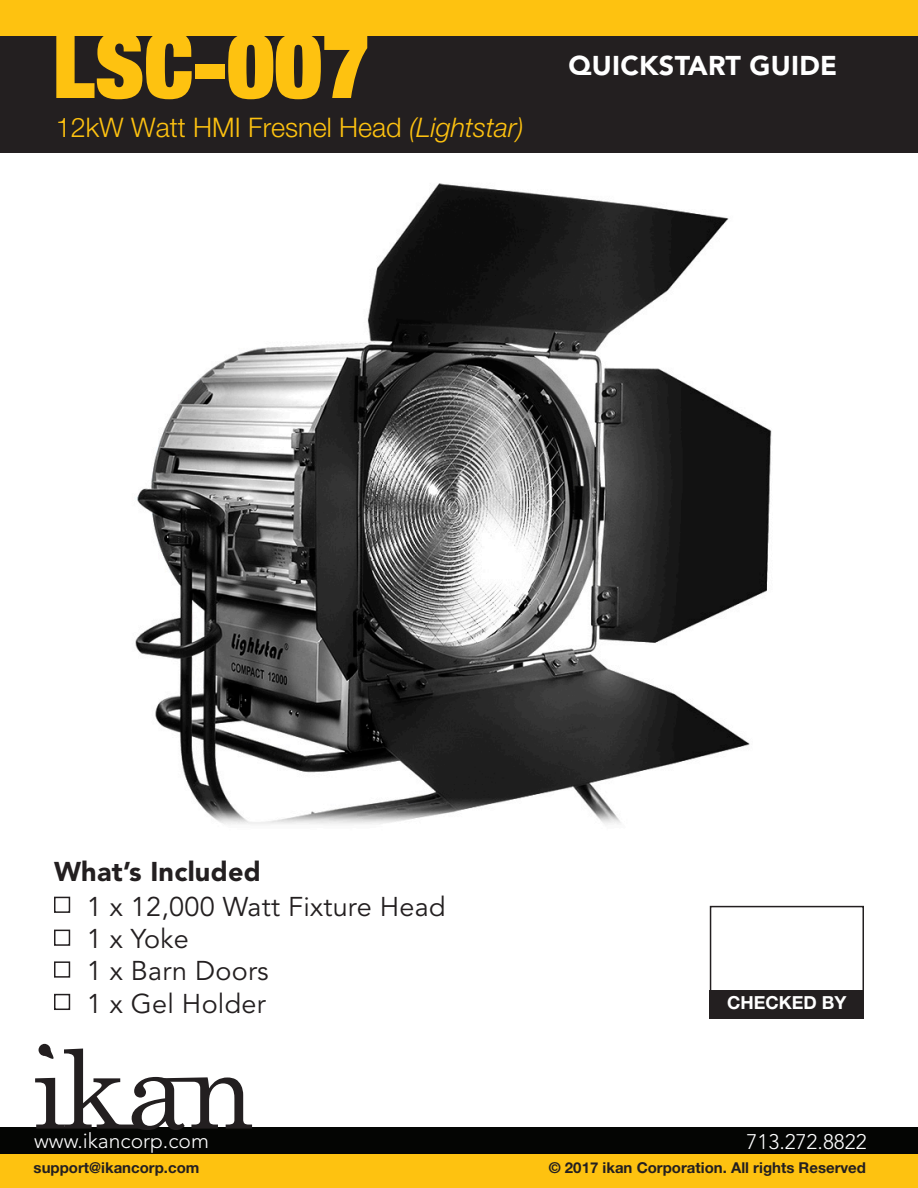
<style>
.page{position:relative;width:918px;height:1188px;background:#fff}
.page>*{position:absolute;margin:0;border:0;box-sizing:border-box;transform-origin:0 0}
.t1{font:900 condensed 91.35px "Helvetica Neue LT Std";color:#fec210}
.t2{font:27px "Avenir LT Std";letter-spacing:.01em;color:#231f20}
.t3{font:300 27px "Helvetica Neue LT Std";color:#fec210}
.t4{font:900 27px "Avenir LT Std";letter-spacing:.01em;color:#fff}
.t5{font:900 27px "Avenir LT Std";letter-spacing:.01em;color:#231f20}
.t6{font:300 21px "Avenir LT Std";color:#fff}
.t7{font:700 18px "Helvetica Neue LT Std";color:#fff}
.t8{font:700 15px "Helvetica Neue LT Std";color:#231f20}
.s1{font-style:italic}
</style>
<div class="page">
<div style="left:0;top:1152px;width:918px;height:36px;background:#fec210"></div>
<div style="left:0;top:1127px;width:918px;height:27px;background:#040503"></div>
<svg style="left:35px;top:1044px;width:217px;height:86px"></svg>
<div style="left:710px;top:906px;width:154px;height:86px;border:2px solid #231f20"></div>
<div style="left:710px;top:990px;width:154px;height:29px;background:#231f20"></div>
<div style="left:54px;top:897px;width:16px;height:16px;border:2px solid #231f20"></div>
<div style="left:54px;top:930px;width:16px;height:16px;border:2px solid #231f20"></div>
<div style="left:54px;top:961px;width:16px;height:17px;border:2px solid #231f20"></div>
<div style="left:54px;top:994px;width:16px;height:16px;border:2px solid #231f20"></div>
<div style="left:0;top:34px;width:918px;height:119px;background:#231f20"></div>
<div style="left:0;top:0;width:918px;height:36px;background:#fec210"></div>
<img style="left:135px;top:183px;width:637px;height:641px">
<p class="t1" style="left:53px;top:7px;width:318px">LSC-007</p>
<p class="t3" style="left:56px;top:111px;width:470px">12kW Watt HMI Fresnel Head <span class="s1">(Lightstar)</span></p>
<p class="t4" style="left:569px;top:49px;width:270px">QUICKSTART GUIDE</p>
<p class="t5" style="left:54px;top:855px;width:208px">What’s Included</p>
<p class="t2" style="left:87px;top:891px;width:360px">1 x 12,000 Watt Fixture Head</p>
<p class="t2" style="left:87px;top:923px;width:103px">1 x Yoke</p>
<p class="t2" style="left:87px;top:956px;width:184px">1 x Barn Doors</p>
<p class="t2" style="left:87px;top:988px;width:181px">1 x Gel Holder</p>
<p class="t7" style="left:727px;top:992px;width:121px">CHECKED BY</p>
<p class="t6" style="left:34px;top:1128px;width:176px">www.ikancorp.com</p>
<p class="t6" style="left:747px;top:1129px;width:122px">713.272.8822</p>
<p class="t8" style="left:34px;top:1159px;width:167px">support@ikancorp.com</p>
<p class="t8" style="left:549px;top:1159px;width:319px">© 2017 ikan Corporation. All rights Reserved</p>
</div>
